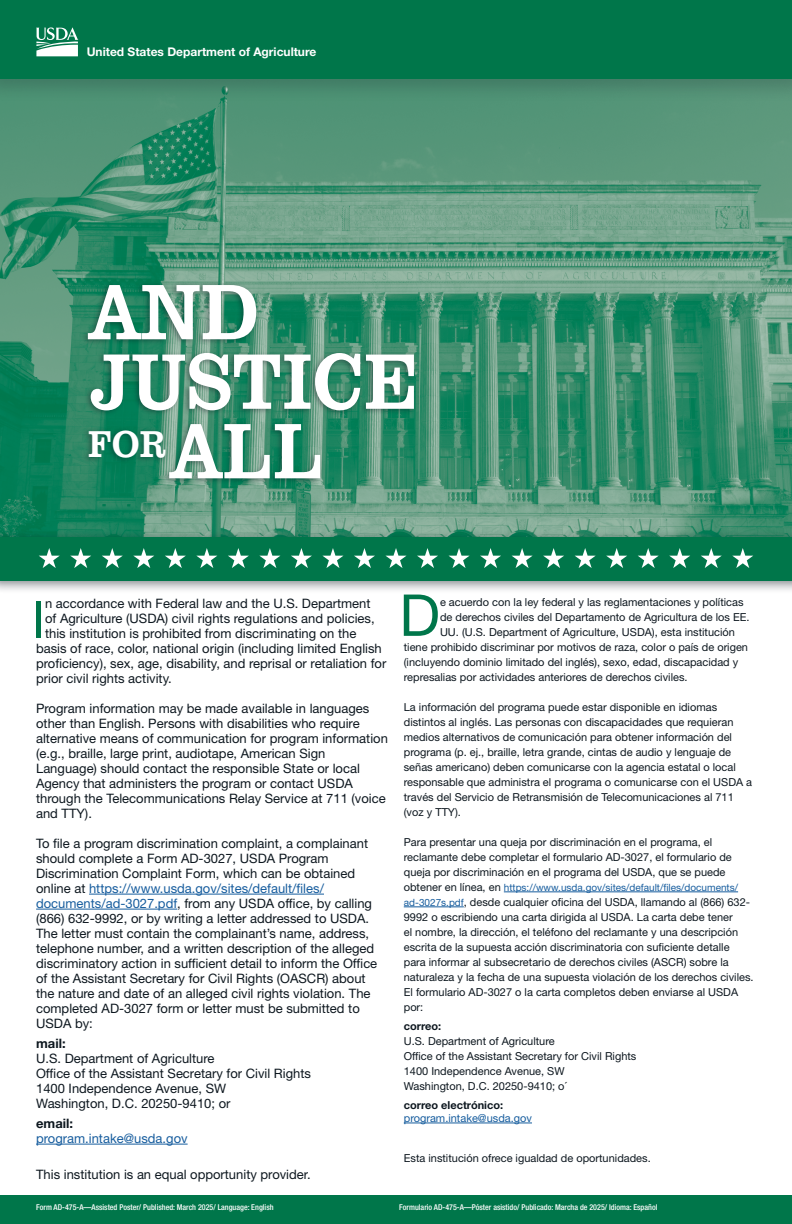
<style>
.page{position:relative;width:792px;height:1224px;background:#fff}
.page>*{position:absolute;margin:0;border:0;box-sizing:border-box;transform-origin:0 0}
.t1{font:81.3px/69.5px "Clarendon URW Ext Nar";color:#fff}
.t2{font:57.8px "Helvetica Neue LT Std";color:#00764a}
.t3{font:50.8px "Helvetica Neue LT Std";color:#00764a}
.t4{font:38.7px "Clarendon URW Ext Nar";color:#fff}
.t5{font:13px/15px "Helvetica Neue LT Std";color:#0d171f}
.t6{font:13px/15px "Helvetica Neue LT Std";color:#175d9e}
.t7{font:700 13px "Helvetica Neue LT Std";color:#0d171f}
.t8{font:700 12px "Helvetica Neue LT Std";color:#fff}
.t9{font:11px/15px "Helvetica Neue LT Std";color:#0d171f}
.t10{font:11px/13px "Helvetica Neue LT Std";color:#175d9e}
.t11{font:700 11px "Helvetica Neue LT Std";color:#0d171f}
.t12{font:10px "Helvetica Neue LT Std";color:#175d9e}
.t13{font:500 condensed 8px "Helvetica Neue LT Std";color:#fff}
.s1{color:#175d9e}
.s2{font-weight:700;color:#0d171f}
.s3{font-size:11px;color:#0d171f}
.s4{font-size:10px;color:#175d9e}
</style>
<div class="page">
<img style="left:0;top:103px;width:792px;height:427px">
<div style="left:0;top:0;width:792px;height:103px;background:#0d171f;opacity:.2"></div>
<div style="left:0;top:0;width:792px;height:78px;background:#00764a"></div>
<div style="left:0;top:1196px;width:792px;height:28px;background:#00764a"></div>
<hr style="left:89px;top:894px;width:235px;height:1px;background:#175d9e">
<hr style="left:36px;top:909px;width:141px;height:1px;background:#175d9e">
<hr style="left:36px;top:1144px;width:152px;height:1px;background:#175d9e">
<div style="left:0;top:530px;width:792px;height:64px;background:#0d171f;opacity:.5"></div>
<div style="left:0;top:537px;width:792px;height:44px;background:#00764a"></div>
<svg style="left:39px;top:548px;width:714px;height:20px"></svg>
<hr style="left:504px;top:892px;width:234px;height:1px;background:#175d9e">
<hr style="left:404px;top:907px;width:60px;height:1px;background:#175d9e">
<hr style="left:404px;top:1123px;width:128px;height:1px;background:#175d9e">
<div style="left:81px;top:282px;width:336px;height:203px;background:#0d171f;opacity:.4"></div>
<div style="left:82px;top:427px;width:87px;height:37px;background:#0d171f;opacity:.4"></div>
<img style="left:36px;top:27px;width:43px;height:30px">
<p class="t8" style="left:87px;top:44px;width:231px">United States Department of Agriculture</p>
<h1 class="t1" style="left:89px;top:278px;width:332px">AND<br>JUSTICE</h1>
<h3 class="t4" style="left:88px;top:421px;width:80px">FOR</h3>
<h1 class="t1" style="left:170px;top:417px;width:155px">ALL</h1>
<p class="t3" style="left:32px;top:589px;width:15px">I</p>
<p class="t5" style="left:45px;top:596px;width:327px">n accordance with Federal law and the U.S. Department</p>
<p class="t5" style="left:45px;top:611px;width:331px">of Agriculture (USDA) civil rights regulations and policies,</p>
<p class="t5" style="left:45px;top:626px;width:313px">this institution is prohibited from discriminating on the</p>
<p class="t5" style="left:36px;top:641px;width:347px">basis of race, color, national origin (including limited English</p>
<p class="t5" style="left:36px;top:656px;width:352px">proficiency), sex, age, disability, and reprisal or retaliation for</p>
<p class="t5" style="left:36px;top:671px;width:137px">prior civil rights activity.</p>
<p class="t5" style="left:36px;top:701px;width:353px">Program information may be made available in languages other than English. Persons with disabilities who require alternative means of communication for program information (e.g., braille, large print, audiotape, American Sign Language) should contact the responsible State or local Agency that administers the program or contact USDA through the Telecommunications Relay Service at 711 (voice and TTY).</p>
<p class="t5" style="left:36px;top:836px;width:343px">To file a program discrimination complaint, a complainant should complete a Form AD-3027, USDA Program Discrimination Complaint Form, which can be obtained online at <span class="s1">https://www.usda.gov/sites/default/files/ documents/ad-3027.pdf</span>, from any USDA office, by calling (866) 632-9992, or by writing a letter addressed to USDA.<br>The letter must contain the complainant’s name, address, telephone number, and a written description of the alleged discriminatory action in sufficient detail to inform the Office of the Assistant Secretary for Civil Rights (OASCR) about the nature and date of an alleged civil rights violation. The completed AD-3027 form or letter must be submitted to USDA by:</p>
<p class="t7" style="left:36px;top:1035px;width:31px">mail:</p>
<p class="t5" style="left:36px;top:1051px;width:180px">U.S. Department of Agriculture</p>
<p class="t5" style="left:36px;top:1066px;width:276px">Office of the Assistant Secretary for Civil Rights</p>
<p class="t5" style="left:36px;top:1081px;width:192px">1400 Independence Avenue, SW</p>
<p class="t5" style="left:36px;top:1096px;width:196px">Washington, D.C. 20250-9410; or</p>
<p class="t6" style="left:36px;top:1116px;width:153px"><span class="s2">email: </span>program.intake@usda.gov</p>
<p class="t5" style="left:36px;top:1167px;width:276px">This institution is an equal opportunity provider.</p>
<p class="t13" style="left:36px;top:1202px;width:239px">Form AD-475-A—Assisted Poster/ Published: March 2025/ Language: English</p>
<p class="t2" style="left:399px;top:581px;width:42px">D</p>
<p class="t9" style="left:440px;top:594px;width:305px">e acuerdo con la ley federal y las reglamentaciones y políticas</p>
<p class="t9" style="left:440px;top:609px;width:311px">de derechos civiles del Departamento de Agricultura de los EE.</p>
<p class="t9" style="left:440px;top:624px;width:297px">UU. (U.S. Department of Agriculture, USDA), esta institución</p>
<p class="t9" style="left:404px;top:639px;width:346px">tiene prohibido discriminar por motivos de raza, color o país de origen</p>
<p class="t9" style="left:404px;top:654px;width:336px">(incluyendo dominio limitado del inglés), sexo, edad, discapacidad y</p>
<p class="t9" style="left:404px;top:669px;width:285px">represalias por actividades anteriores de derechos civiles.</p>
<p class="t9" style="left:404px;top:699px;width:350px">La información del programa puede estar disponible en idiomas distintos al inglés. Las personas con discapacidades que requieran medios alternativos de comunicación para obtener información del programa (p. ej., braille, letra grande, cintas de audio y lenguaje de señas americano) deben comunicarse con la agencia estatal o local responsable que administra el programa o comunicarse con el USDA a través del Servicio de Retransmisión de Telecomunicaciones al 711 (voz y TTY).</p>
<p class="t9" style="left:404px;top:834px;width:330px">Para presentar una queja por discriminación en el programa, el reclamante debe completar el formulario AD-3027, el formulario de queja por discriminación en el programa del USDA, que se puede</p>
<p class="t12" style="left:404px;top:881px;width:336px"><span class="s3">obtener en línea, en</span> https://www.usda.gov/sites/default/files/documents/</p>
<p class="t9" style="left:404px;top:894px;width:351px"><span class="s4">ad-3027s.pdf</span>, desde cualquier oficina del USDA, llamando al (866) 632- 9992 o escribiendo una carta dirigida al USDA. La carta debe tener<br>el nombre, la dirección, el teléfono del reclamante y una descripción escrita de la supuesta acción discriminatoria con suficiente detalle para informar al subsecretario de derechos civiles (ASCR) sobre la naturaleza y la fecha de una supuesta violación de los derechos civiles.<br>El formulario AD-3027 o la carta completos deben enviarse al USDA por:</p>
<p class="t11" style="left:404px;top:1019px;width:39px">correo:</p>
<p class="t9" style="left:404px;top:1033px;width:152px">U.S. Department of Agriculture</p>
<p class="t9" style="left:404px;top:1048px;width:234px">Office of the Assistant Secretary for Civil Rights</p>
<p class="t9" style="left:404px;top:1063px;width:162px">1400 Independence Avenue, SW</p>
<p class="t9" style="left:404px;top:1078px;width:165px">Washington, D.C. 20250-9410; o´</p>
<p class="t10" style="left:404px;top:1098px;width:130px"><span class="s2">correo electrónico: </span>program.intake@usda.gov</p>
<p class="t9" style="left:404px;top:1150px;width:248px">Esta institución ofrece igualdad de oportunidades.</p>
<p class="t13" style="left:399px;top:1202px;width:260px">Formulario AD-475-A—Póster asistido/ Publicado: Marcha de 2025/ Idioma: Español</p>
</div>
